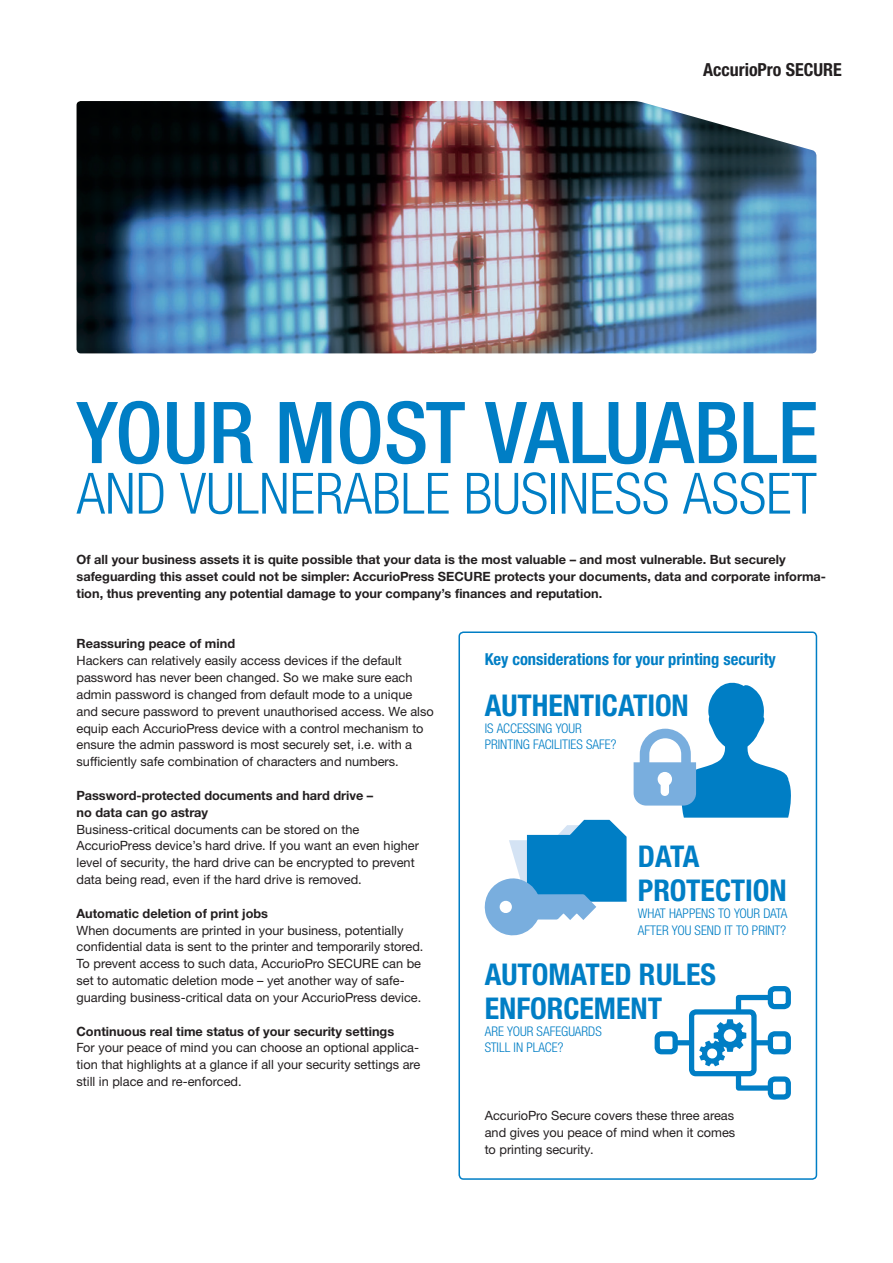
<style>
.page{position:relative;width:893px;height:1263px;background:#fff}
.page>*{position:absolute;margin:0;border:0;box-sizing:border-box;transform-origin:0 0}
.Bro_Inside_HEAD_Bold{font:500 condensed 85.5px "Helvetica Neue LTW1 G";color:#007ec5}
.Bro_Inside_HEAD_Bold-2{font:300 condensed 57px "Helvetica Neue LTW1 G";color:#007ec5}
.Bro_Inside_INFOHEADb{font:700 condensed 30px/33.6px "Helvetica Neue LTW1 G";color:#007ec5}
.t1{font:700 condensed 18px "Helvetica Neue LTW1 G";color:#231f20}
.Bro_Inside_SUBLINEbl{font:700 condensed 16.5px "Helvetica Neue LTW1 G";color:#007ec5}
.Bro_Inside_COPY_Whit{font:300 condensed 13.35px/16.8px "Helvetica Neue LTW1 G";color:#007ec5}
.Bro_Inside_COPY_Roma{font:12.75px/16.8px "Helvetica Neue LTW1 G";color:#231f20}
.Bro_Inside_COPY_Roma-2{font:700 12.75px/16.8px "Helvetica Neue LTW1 G";color:#231f20}
.Bro_Inside_COPYBOLD{font:700 12.75px/16.8px "Helvetica Neue LTW1 G";color:#231f20}
</style>
<div class="page">
<div style="left:458px;top:631px;width:359px;height:549px;border:2px solid #007ec5;border-radius:4px"></div>
<img style="left:77px;top:101px;width:739px;height:252px">
<svg style="left:484px;top:682px;width:307px;height:254px"></svg>
<div style="left:665px;top:1040px;width:115px;height:5px;background:#007ec5"></div>
<div style="left:692px;top:1012px;width:62px;height:62px;background:#fff;border-radius:4px"></div>
<div style="left:689px;top:1009px;width:68px;height:67px;border:5px solid #007ec5;border-radius:4px"></div>
<svg style="left:699px;top:992px;width:87px;height:101px"></svg>
<div style="left:770px;top:1079px;width:18px;height:18px;background:#fff;border-radius:4px"></div>
<div style="left:768px;top:1076px;width:23px;height:23px;border:5px solid #007ec5;border-radius:4px"></div>
<div style="left:770px;top:1034px;width:18px;height:18px;background:#fff;border-radius:4px"></div>
<div style="left:768px;top:1031px;width:23px;height:23px;border:5px solid #007ec5;border-radius:4px"></div>
<div style="left:657px;top:1034px;width:18px;height:18px;background:#fff;border-radius:4px"></div>
<div style="left:655px;top:1031px;width:23px;height:23px;border:5px solid #007ec5;border-radius:4px"></div>
<div style="left:770px;top:989px;width:18px;height:17px;background:#fff;border-radius:4px"></div>
<div style="left:768px;top:986px;width:23px;height:23px;border:5px solid #007ec5;border-radius:4px"></div>
<p class="t1" style="left:703px;top:59px;width:140px">AccurioPro SECURE</p>
<p class="Bro_Inside_HEAD_Bold" style="left:77px;top:381px;width:744px">YOUR MOST VALUABLE</p>
<p class="Bro_Inside_HEAD_Bold-2" style="left:77px;top:460px;width:742px">AND VULNERABLE BUSINESS ASSET</p>
<p class="Bro_Inside_COPY_Roma-2" style="left:77px;top:551px;width:751px">Of all your business assets it is quite possible that your data is the most valuable – and most vulnerable. But securely safeguarding this asset could not be simpler: AccurioPress SECURE protects your documents, data and corporate informa&shy;tion, thus preventing any potential damage to your company’s finances and reputation.</p>
<p class="Bro_Inside_COPYBOLD" style="left:77px;top:635px;width:160px">Reassuring peace of mind</p>
<p class="Bro_Inside_COPY_Roma" style="left:77px;top:652px;width:359px">Hackers can relatively easily access devices if the default password has never been changed. So we make sure each admin password is changed from default mode to a unique and secure password to prevent unauthorised access. We also equip each AccurioPress device with a control mechanism to ensure the admin password is most securely set, i.e. with a sufficiently safe combination of characters and numbers.</p>
<p class="Bro_Inside_COPYBOLD" style="left:77px;top:787px;width:298px">Password-protected documents and hard drive – no data can go astray</p>
<p class="Bro_Inside_COPY_Roma" style="left:77px;top:820px;width:344px">Business-critical documents can be stored on the AccurioPress device’s hard drive. If you want an even higher level of security, the hard drive can be encrypted to prevent data being read, even if the hard drive is removed.</p>
<p class="Bro_Inside_COPYBOLD" style="left:77px;top:905px;width:193px">Automatic deletion of print jobs</p>
<p class="Bro_Inside_COPY_Roma" style="left:77px;top:921px;width:348px">When documents are printed in your business, potentially confidential data is sent to the printer and temporarily stored.<br>To prevent access to such data, AccurioPro SECURE can be set to automatic deletion mode – yet another way of safe&shy;guarding business-critical data on your AccurioPress device.</p>
<p class="Bro_Inside_COPYBOLD" style="left:77px;top:1022px;width:319px">Continuous real time status of your security settings</p>
<p class="Bro_Inside_COPY_Roma" style="left:77px;top:1039px;width:345px;text-align:justify">For your peace of mind you can choose an optional applica&shy;tion that highlights at a glance if all your security settings are still in place and re-enforced.</p>
<p class="Bro_Inside_SUBLINEbl" style="left:485px;top:649px;width:293px">Key considerations for your printing security</p>
<p class="Bro_Inside_INFOHEADb" style="left:485px;top:688px;width:206px">AUTHENTICATION</p>
<p class="Bro_Inside_COPY_Whit" style="left:485px;top:719px;width:133px">IS ACCESSING YOUR<br>PRINTING FACILITIES SAFE?</p>
<p class="Bro_Inside_INFOHEADb" style="left:638px;top:840px;width:151px">DATA<br>PROTECTION</p>
<p class="Bro_Inside_COPY_Whit" style="left:638px;top:905px;width:151px">WHAT HAPPENS TO YOUR DATA<br>AFTER YOU SEND IT TO PRINT?</p>
<p class="Bro_Inside_INFOHEADb" style="left:485px;top:958px;width:233px">AUTOMATED RULES</p>
<p class="Bro_Inside_INFOHEADb" style="left:485px;top:991px;width:179px">ENFORCEMENT</p>
<p class="Bro_Inside_COPY_Whit" style="left:485px;top:1023px;width:119px">ARE YOUR SAFEGUARDS<br>STILL IN PLACE?</p>
<p class="Bro_Inside_COPY_Roma" style="left:485px;top:1107px;width:252px;text-align:justify">AccurioPro Secure covers these three areas and gives you peace of mind when it comes to printing security.</p>
</div>
